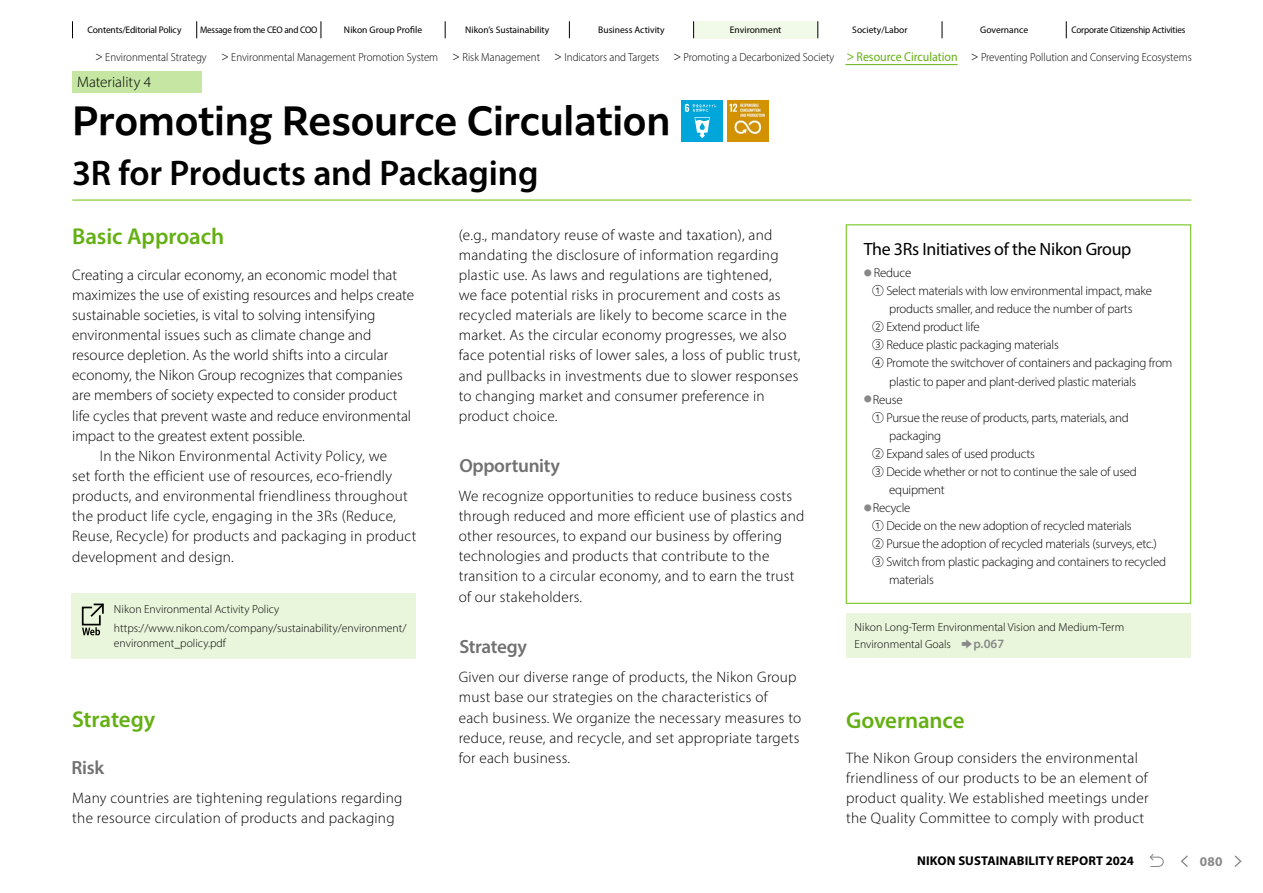
<style>
.page{position:relative;width:1263px;height:893px;background:#fff}
.page>*{position:absolute;margin:0;border:0;box-sizing:border-box;transform-origin:0 0}
.t1{font:700 36.15px "PUD Shin Go Pr 6 N De";letter-spacing:-.01em;color:#000}
.t2{font:600 35.7px "Myriad Pro";letter-spacing:-.005em;color:#000}
.t3{font:600 22.95px "Myriad Pro";letter-spacing:-.005em;color:#64b013}
.t4{font:600 19.2px "Myriad Pro";letter-spacing:-.015em;color:#727171}
.t5{font:17.85px "Myriad Pro";letter-spacing:-.015em;color:#000}
.t6{font:300 15.15px/20.1px "Myriad Pro";letter-spacing:.02em;color:#000}
.t7{font:300 15.15px/20.1px "Myriad Pro";color:#000}
.t8{font:700 13.35px "Myriad Pro";color:#898989}
.t9{font:300 12.9px "Myriad Pro";letter-spacing:-.02em;color:#000}
.t10{font:700 12.75px "Myriad Pro";letter-spacing:.01em;color:#000}
.t11{font:12.75px "Myriad Pro";color:#64b013;scale:.93 1}
.t12{font:600 12.75px "Myriad Pro";color:#898989}
.t13{font:300 11.7px/19.2px "Myriad Pro";color:#000}
.t14{font:300 11.7px "Myriad Pro";color:#000;scale:.93 1}
.t15{font:700 10.65px "PUD Shin Go Pr 6 N De";color:#898989}
.t16{font:10.65px "PUD Shin Go Pr 6 N";color:#64b013;scale:.93 1}
.t17{font:9.6px "Myriad Pro";letter-spacing:-.01em;color:#000}
.t18{font:9.6px "Myriad Pro";letter-spacing:-.01em;color:#000;scale:.95 1}
.t19{font:300 8.25px "PUD Shin Go Pr 6 N";color:#898989}
.s1{font-family:"PUD Shin Go Pr 6 N";font-size:10.65px}
.s2{font-family:"PUD Shin Go Pr 6 N";font-size:13.8px}
.s3{font-family:"PUD Shin Go Pr 6 N";font-size:11.7px}
</style>
<div class="page">
<div style="left:681px;top:100px;width:42px;height:42px;background:#00a6d9"></div>
<svg style="left:684px;top:104px;width:33px;height:34px"></svg>
<img style="left:727px;top:100px;width:41px;height:42px">
<div style="left:694px;top:21px;width:124px;height:17px;background:#f1f9e8"></div>
<div style="left:71px;top:593px;width:345px;height:66px;background:#eaf6dc"></div>
<svg style="left:81px;top:603px;width:23px;height:32px"></svg>
<div style="left:846px;top:224px;width:345px;height:380px;border:1px solid #71c418"></div>
<div style="left:846px;top:613px;width:344px;height:45px;background:#eaf6dc"></div>
<div style="left:72px;top:71px;width:130px;height:22px;background:#c6e7a3"></div>
<hr style="left:72px;top:200px;width:1119px;height:1px;background:#71c418">
<hr style="left:845px;top:64px;width:113px;height:1px;background:#64b013">
<svg style="left:72px;top:21px;width:1px;height:17px"></svg>
<svg style="left:196px;top:21px;width:1px;height:17px"></svg>
<svg style="left:693px;top:21px;width:1px;height:17px"></svg>
<svg style="left:445px;top:21px;width:1px;height:17px"></svg>
<svg style="left:942px;top:21px;width:1px;height:17px"></svg>
<svg style="left:321px;top:21px;width:1px;height:17px"></svg>
<svg style="left:817px;top:21px;width:1px;height:17px"></svg>
<svg style="left:569px;top:21px;width:1px;height:17px"></svg>
<svg style="left:1066px;top:21px;width:1px;height:17px"></svg>
<svg style="left:1181px;top:855px;width:7px;height:12px"></svg>
<svg style="left:1234px;top:855px;width:8px;height:12px"></svg>
<svg style="left:1149px;top:854px;width:15px;height:13px"></svg>
<p class="t17" style="left:88px;top:24px;width:95px">Contents/Editorial Policy</p>
<p class="t18" style="left:200px;top:24px;width:125px">Message from the CEO and COO</p>
<p class="t17" style="left:344px;top:24px;width:80px">Nikon Group Profile</p>
<p class="t17" style="left:465px;top:24px;width:86px">Nikons’ Sustainability</p>
<p class="t17" style="left:598px;top:24px;width:68px">Business Activity</p>
<p class="t17" style="left:730px;top:24px;width:53px">Environment</p>
<p class="t17" style="left:852px;top:24px;width:57px">Society/Labor</p>
<p class="t17" style="left:980px;top:24px;width:50px">Governance</p>
<p class="t18" style="left:1071px;top:24px;width:121px">Corporate Citizenship Activities</p>
<p class="t14" style="left:94px;top:51px;width:123px"><span class="s1">＞</span>Environmental Strategy</p>
<p class="t14" style="left:220px;top:51px;width:236px"><span class="s1">＞</span>Environmental Management Promotion System</p>
<p class="t14" style="left:451px;top:51px;width:97px"><span class="s1">＞</span>Risk Management</p>
<p class="t14" style="left:553px;top:51px;width:115px"><span class="s1">＞</span>Indicators and Targets</p>
<p class="t14" style="left:672px;top:51px;width:176px"><span class="s1">＞</span>Promoting a Decarbonized Society</p>
<p class="t11" style="left:856px;top:49px;width:110px">Resource Circulation</p>
<p class="t16" style="left:845px;top:52px;width:12px">＞</p>
<p class="t14" style="left:970px;top:51px;width:240px"><span class="s1">＞</span>Preventing Pollution and Conserving Ecosystems</p>
<p class="t7" style="left:77px;top:72px;width:76px">Materiality 4</p>
<h1 class="t1" style="left:72px;top:101px;width:600px">Promoting Resource Circulation</h1>
<h2 class="t2" style="left:72px;top:150px;width:468px">R3 for Products and Packaging</h2>
<h3 class="t3" style="left:72px;top:222px;width:153px">Basic Approach</h3>
<p class="t7" style="left:72px;top:264px;width:346px">Creating a circular economy, an economic model that maximizes the use of existing resources and helps create sustainable societies is, vital to solving intensifying environmental issues such as climate change and resource depletion. As the world shifts into a circular economy, the Nikon Group recognizes that companies are members of society expected to consider product life cycles that prevent waste and reduce environmental impact to the greatest extent possible.<br><span class="s2">　　</span>In the Nikon Environmental Activity Policy, we<br>set forth the efficient use of resources, eco-friendly products, and environmental friendliness throughout the product life cycle, engaging in the 3Rs (Reduce, Reuse, Recycle) for products and packaging in product development and design.</p>
<p class="t13" style="left:114px;top:600px;width:294px">Nikon Environmental Activity Policy https://www.nikon.com/company/sustainability/environment/</p>
<p class="t13" style="left:114px;top:634px;width:114px">environment_policy.pdf</p>
<h3 class="t3" style="left:72px;top:705px;width:85px">Strategy</h3>
<p class="t4" style="left:71px;top:755px;width:34px">Risk</p>
<p class="t6" style="left:72px;top:787px;width:332px">Many countries are tightening regulations regarding the resource circulation of products and packaging</p>
<p class="t6" style="left:459px;top:224px;width:343px">g.e( ., mandatory reuse of waste and taxation ,) and mandating the disclosure of information regarding plastic use. As laws and regulations are tightened,<br>we face potential risks in procurement and costs as recycled materials are likely to become scarce in the market. As the circular economy progresses, we also face potential risks of lower sales a, loss of public trust, and pullbacks in investments due to slower responses to changing market and consumer preference in product choice.</p>
<p class="t4" style="left:459px;top:453px;width:102px">Opportunity</p>
<p class="t6" style="left:459px;top:486px;width:347px">We recognize opportunities to reduce business costs through reduced and more efficient use of plastics and other resources to, expand our business by offering technologies and products that contribute to the transition to a circular economy, and to earn the trust of our stakeholders.</p>
<p class="t4" style="left:459px;top:635px;width:69px">Strategy</p>
<p class="t6" style="left:459px;top:667px;width:344px">Given our diverse range of products, the Nikon Group must base our strategies on the characteristics of each business. We organize the necessary measures to reduce, reuse, and recycle, and set appropriate targets for each business.</p>
<p class="t5" style="left:864px;top:238px;width:269px">The 3Rs Initiatives of the Nikon Group</p>
<p class="t9" style="left:874px;top:265px;width:39px">Reduce</p>
<p class="t19" style="left:864px;top:266px;width:10px">●</p>
<p class="t9" style="left:872px;top:283px;width:281px"><span class="s3">①</span> Select materials with low environmental impact, make</p>
<p class="t9" style="left:889px;top:301px;width:245px">products smaller, and reduce the number of parts</p>
<p class="t9" style="left:872px;top:319px;width:109px"><span class="s3">②</span> Extend product life</p>
<p class="t9" style="left:872px;top:337px;width:188px"><span class="s3">③</span> Reduce plastic packaging materials</p>
<p class="t9" style="left:872px;top:355px;width:302px"><span class="s3">④</span> Promote the switchover of containers and packaging from</p>
<p class="t9" style="left:889px;top:373px;width:249px">plastic to paper and plant-derived plastic materials</p>
<p class="t9" style="left:873px;top:392px;width:31px">Reuse</p>
<p class="t19" style="left:864px;top:393px;width:10px">●</p>
<p class="t9" style="left:872px;top:410px;width:258px"><span class="s3">①</span> Pursue the reuse of products, parts, materials, and</p>
<p class="t9" style="left:889px;top:428px;width:53px">packaging</p>
<p class="t9" style="left:872px;top:446px;width:164px"><span class="s3">②</span> Expand sales of used products</p>
<p class="t9" style="left:872px;top:464px;width:266px"><span class="s3">③</span> Decide whether or not to continue the sale of used</p>
<p class="t9" style="left:889px;top:482px;width:57px">equipment</p>
<p class="t9" style="left:873px;top:500px;width:39px">Recycle</p>
<p class="t19" style="left:864px;top:501px;width:10px">●</p>
<p class="t9" style="left:872px;top:518px;width:261px"><span class="s3">①</span> Decide on the new adoption of recycled materials</p>
<p class="t9" style="left:872px;top:536px;width:286px"><span class="s3">②</span> Pursue the adoption of recycled materials (surveys, etc(.</p>
<p class="t9" style="left:872px;top:554px;width:295px"><span class="s3">③</span> Switch from plastic packaging and containers to recycled</p>
<p class="t9" style="left:889px;top:572px;width:46px">materials</p>
<p class="t13" style="left:855px;top:617px;width:271px">Nikon Long-Term Environmental Vision and Medium-Term</p>
<p class="t12" style="left:973px;top:635px;width:32px">p.067</p>
<p class="t15" style="left:961px;top:638px;width:12px">➡</p>
<p class="t13" style="left:855px;top:634px;width:98px">Environmental Goals</p>
<h3 class="t3" style="left:846px;top:705px;width:120px">Governance</h3>
<p class="t6" style="left:846px;top:747px;width:304px">The Nikon Group considers the environmental friendliness of our products to be an element of product quality. We established meetings under the Quality Committee to comply with product</p>
<p class="t10" style="left:917px;top:852px;width:218px">NIKON SUSTAINABILITY REPORT 2024</p>
<p class="t8" style="left:1200px;top:852px;width:24px">080</p>
</div>
